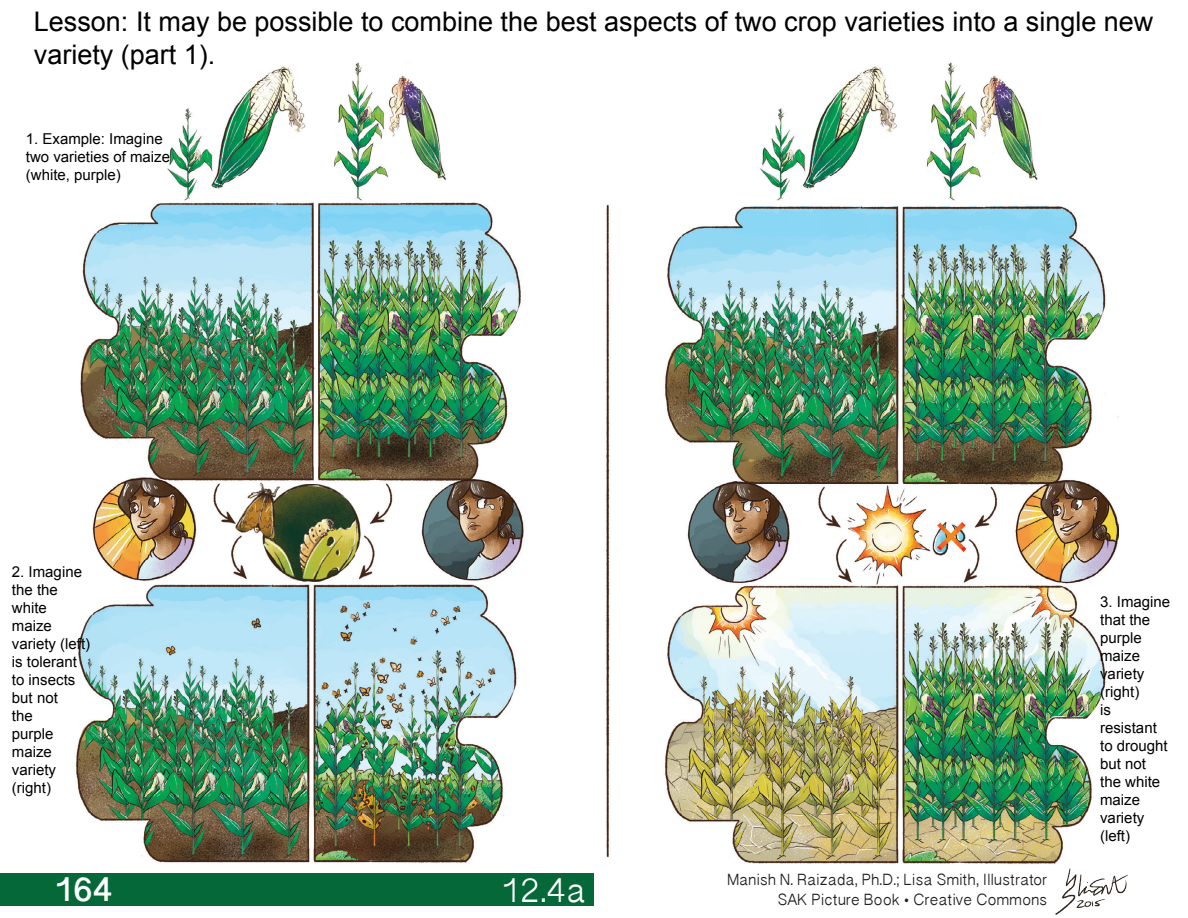
<style>
.page{position:relative;width:1188px;height:918px;background:#fff}
.page>*{position:absolute;margin:0;border:0;box-sizing:border-box;transform-origin:0 0}
.t1{font:39px "Oriya Sangam MN";color:#fff}
.t2{font:700 39px "Oriya Sangam MN";color:#fff}
.t3{font:27px/32.4px "Arial";color:#000}
.t4{font:18px "Oriya Sangam MN";color:#231f20}
.t5{font:15px/18px "Arial";color:#000}
</style>
<div class="page">
<img style="left:1055px;top:868px;width:73px;height:47px">
<div style="left:0;top:874px;width:594px;height:32px;background:#056839"></div>
<img style="left:75px;top:62px;width:1044px;height:802px">
<h2 class="t3" style="left:34px;top:6px;width:1121px">Lesson: It may be possible to combine the best aspects of two crop varieties into a single new variety (part 1).</h2>
<p class="t5" style="left:26px;top:130px;width:146px">1. Example: Imagine two varieties of maize (white, purple)</p>
<p class="t5" style="left:12px;top:563px;width:80px">2. Imagine the the white maize variety (left) is tolerant to insects but not<br>the<br>purple maize variety (right)</p>
<h1 class="t2" style="left:54px;top:865px;width:60px">164</h1>
<p class="t1" style="left:500px;top:866px;width:87px">12.4a</p>
<p class="t4" style="left:727px;top:868px;width:322px">Manish N. Raizada, Ph.D.; Lisa Smith, Illustrator</p>
<p class="t4" style="left:777px;top:888px;width:271px">SAK Picture Book • Creative Commons</p>
<p class="t5" style="left:1100px;top:593px;width:72px">3. Imagine that the purple maize variety (right)<br>is resistant to drought but not the white maize variety (left)</p>
</div>
